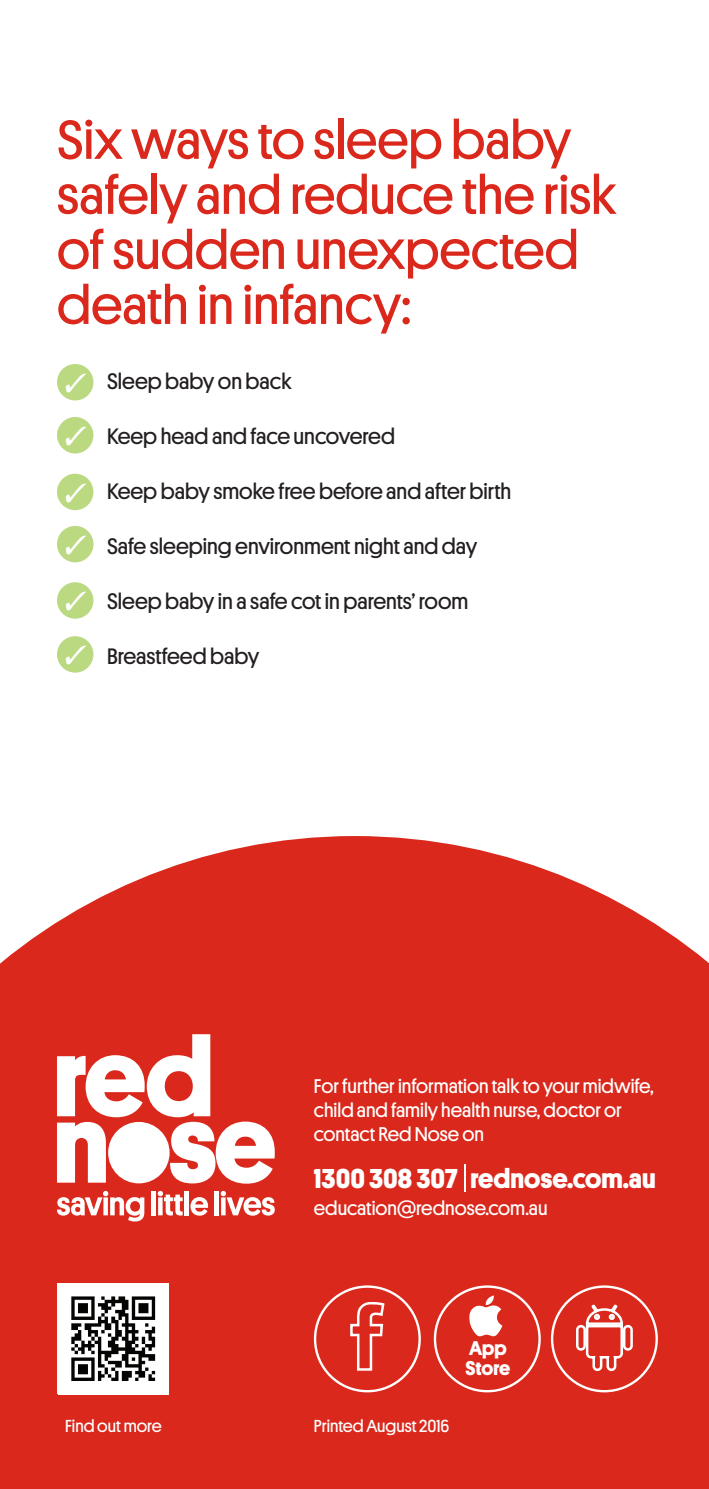
<style>
.page{position:relative;width:709px;height:1489px;background:#fff}
.page>*{position:absolute;margin:0;border:0;box-sizing:border-box;transform-origin:0 0}
.t1{font:55px/55px "Platform";color:#da291c}
.t2{font:700 27.5px "Platform";color:#fff}
.t3{font:22.5px "Platform";color:#231f20}
.t4{font:20px/24px "Platform";color:#fff}
.t5{font:700 20px/20px "Platform";letter-spacing:-.005em;color:#fff}
.t6{font:17.5px "Platform";color:#fff}
.s1{color:#fff}
</style>
<div class="page">
<svg style="left:1px;top:836px;width:708px;height:652px;background:#dc392d"></svg>
<div style="left:57px;top:364px;width:36px;height:36px;background:#bad980;border-radius:50%"></div>
<div style="left:57px;top:417px;width:36px;height:36px;background:#bad980;border-radius:50%"></div>
<div style="left:57px;top:473px;width:36px;height:37px;background:#bad980;border-radius:50%"></div>
<div style="left:57px;top:526px;width:36px;height:36px;background:#bad980;border-radius:50%"></div>
<div style="left:57px;top:582px;width:36px;height:36px;background:#bad980;border-radius:50%"></div>
<div style="left:57px;top:636px;width:36px;height:36px;background:#bad980;border-radius:50%"></div>
<img style="left:58px;top:1283px;width:110px;height:110px">
<div style="left:551px;top:1285px;width:107px;height:107px;border:2px solid #fff;border-radius:50%"></div>
<svg style="left:584px;top:1302px;width:40px;height:70px"></svg>
<div style="left:576px;top:1324px;width:10px;height:26px;border:2px solid #fff;border-radius:4px"></div>
<div style="left:623px;top:1324px;width:10px;height:26px;border:2px solid #fff;border-radius:4px"></div>
<div style="left:434px;top:1285px;width:107px;height:107px;border:2px solid #fff;border-radius:50%"></div>
<svg style="left:468px;top:1295px;width:34px;height:41px"></svg>
<div style="left:314px;top:1285px;width:107px;height:107px;border:2px solid #fff;border-radius:50%"></div>
<svg style="left:349px;top:1300px;width:36px;height:71px;background:#e1544a"></svg>
<svg style="left:57px;top:1034px;width:218px;height:149px"></svg>
<svg style="left:57px;top:1190px;width:87px;height:31px"></svg>
<div style="left:151px;top:1190px;width:5px;height:25px;background:#fff"></div>
<svg style="left:158px;top:1190px;width:25px;height:25px"></svg>
<div style="left:184px;top:1190px;width:5px;height:25px;background:#fff"></div>
<svg style="left:190px;top:1196px;width:18px;height:19px"></svg>
<div style="left:214px;top:1190px;width:5px;height:25px;background:#fff"></div>
<svg style="left:221px;top:1190px;width:54px;height:25px"></svg>
<div style="left:108px;top:1121px;width:62px;height:62px;background:#fff;border-radius:50%"></div>
<hr style="left:464px;top:1164px;width:2px;height:27px;background:#fff">
<h1 class="t1" style="left:57px;top:109px;width:561px">Six ways to sleep baby safely and reduce the risk of sudden unexpected death in infancy:</h1>
<p class="t3" style="left:64px;top:365px;width:229px"><span class="s1">✓</span> Sleep baby on back</p>
<p class="t3" style="left:64px;top:420px;width:332px"><span class="s1">✓</span> Keep head and face uncovered</p>
<p class="t3" style="left:64px;top:475px;width:448px"><span class="s1">✓</span> Keep baby smoke free before and after birth</p>
<p class="t3" style="left:64px;top:530px;width:414px"><span class="s1">✓</span> Safe sleeping environment night and day</p>
<p class="t3" style="left:64px;top:584px;width:405px"><span class="s1">✓</span> Sleep baby in a safe cot in parents’ room</p>
<p class="t3" style="left:64px;top:639px;width:196px"><span class="s1">✓</span> Breastfeed baby</p>
<p class="t4" style="left:314px;top:1072px;width:341px">For further information talk to your midwife, child and family health nurse, doctor or contact Red Nose on</p>
<p class="t2" style="left:314px;top:1158px;width:343px">1300 308 307 rednose.com.au</p>
<p class="t4" style="left:314px;top:1194px;width:235px">education@rednose.com.au</p>
<p class="t5" style="left:465px;top:1337px;width:46px">App<br>Store</p>
<p class="t6" style="left:65px;top:1413px;width:98px">Find out more</p>
<p class="t6" style="left:314px;top:1413px;width:137px">Printed August 2016</p>
</div>
